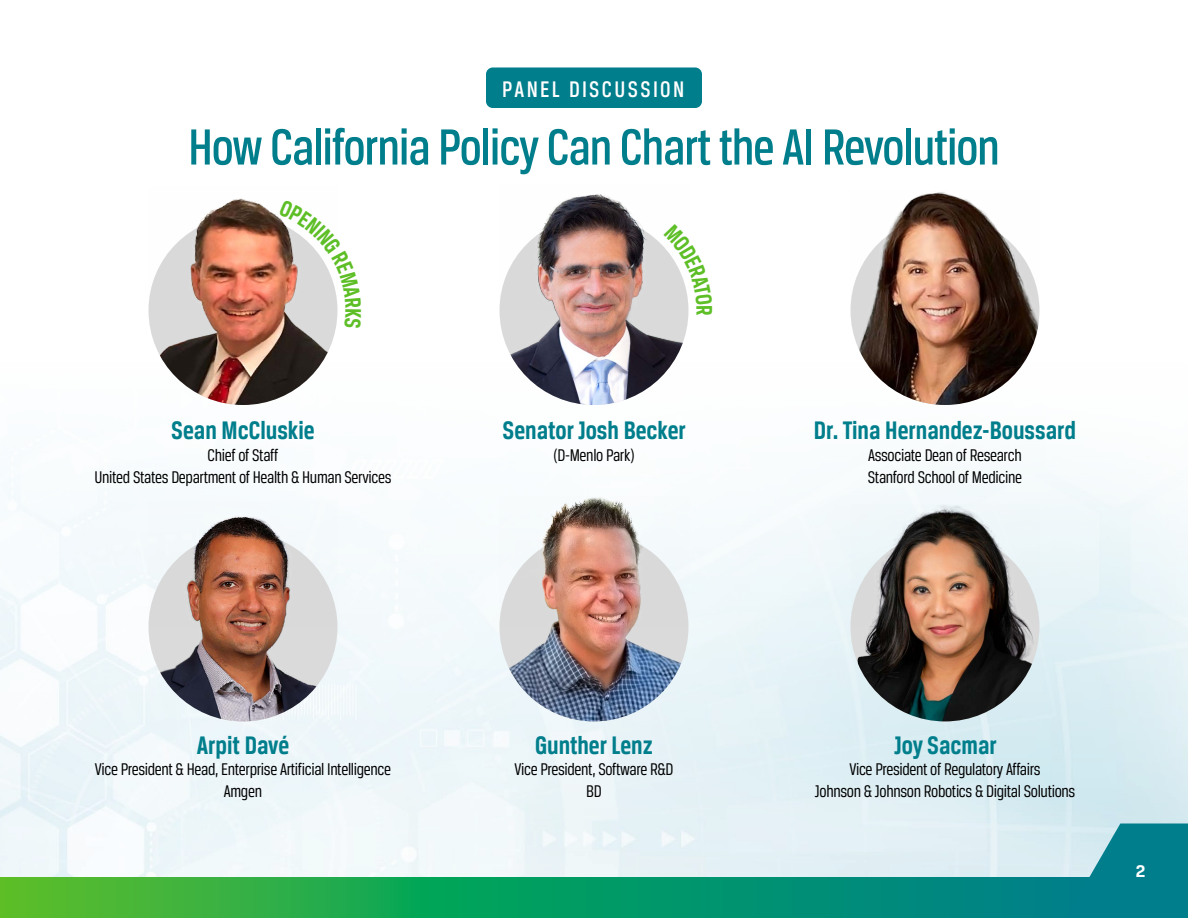
<style>
.page{position:relative;width:1188px;height:918px;background:#fff}
.page>*{position:absolute;margin:0;border:0;box-sizing:border-box;transform-origin:0 0}
.t1{font:500 54px "Breuer Condensed";letter-spacing:-.02em;color:#007e8c}
.t2{font:700 27px "Breuer Condensed";color:#007e8c}
.t3{font:500 24px "Breuer Condensed";letter-spacing:.095em;color:#fff}
.t4{font:18px/21.6px "Breuer Condensed";letter-spacing:-.02em;color:#000;text-align:center}
.t5{font:700 18px "Breuer Text";color:#fff}
</style>
<div class="page">
<img style="left:0;top:357px;width:1188px;height:521px">
<svg style="left:0;top:878px;width:1066px;height:40px;background:#169e5d"></svg>
<svg style="left:1066px;top:824px;width:122px;height:94px;background:#27919e"></svg>
<div style="left:486px;top:67px;width:216px;height:41px;background:#007e8c;border-radius:7px"></div>
<img style="left:148px;top:216px;width:190px;height:189px;border-radius:94px">
<img style="left:148px;top:198px;width:131px;height:112px">
<img style="left:500px;top:216px;width:188px;height:189px;border-radius:94px">
<img style="left:500px;top:194px;width:164px;height:116px">
<img style="left:850px;top:216px;width:190px;height:189px;border-radius:94px">
<img style="left:850px;top:192px;width:190px;height:118px">
<img style="left:148px;top:532px;width:190px;height:189px;border-radius:94px">
<img style="left:148px;top:501px;width:190px;height:126px">
<img style="left:500px;top:532px;width:188px;height:189px;border-radius:94px">
<img style="left:500px;top:497px;width:188px;height:130px">
<img style="left:850px;top:532px;width:190px;height:189px;border-radius:94px">
<img style="left:850px;top:505px;width:190px;height:122px">
<svg style="left:279px;top:218px;width:59px;height:111px"></svg>
<svg style="left:664px;top:247px;width:25px;height:68px"></svg>
<h3 class="t3" style="left:502px;top:76px;width:183px">PANEL DISCUSSION</h3>
<h1 class="t1" style="left:188px;top:118px;width:813px">How California Policy Can Chart the AI Revolution</h1>
<h2 class="t2" style="left:171px;top:416px;width:145px">Sean McCluskie</h2>
<p class="t4" style="left:94px;top:444px;width:299px">Chief of Staff<br>United States Department of Health &amp; Human Services</p>
<h2 class="t2" style="left:503px;top:416px;width:185px">Senator Josh Becker</h2>
<p class="t4" style="left:553px;top:444px;width:83px">(D-Menlo Park)</p>
<h2 class="t2" style="left:814px;top:416px;width:264px">Dr. Tina Hernandez-Boussard</h2>
<p class="t4" style="left:868px;top:444px;width:156px;text-align:left">Associate Dean of Research<br>Stanford School of Medicine</p>
<h2 class="t2" style="left:197px;top:730px;width:94px">Arpit Davé</h2>
<p class="t4" style="left:95px;top:758px;width:298px">Vice President &amp; Head, Enterprise Artificial Intelligence<br>Amgen</p>
<h2 class="t2" style="left:535px;top:730px;width:119px">Gunther Lenz</h2>
<p class="t4" style="left:514px;top:758px;width:161px">Vice President, Software R&amp;D<br>BD</p>
<h2 class="t2" style="left:894px;top:730px;width:105px">Joy Sacmar</h2>
<p class="t4" style="left:815px;top:758px;width:262px">Vice President of Regulatory Affairs<br>Johnson &amp; Johnson Robotics &amp; Digital Solutions</p>
<p class="t5" style="left:1136px;top:861px;width:11px">2</p>
</div>
